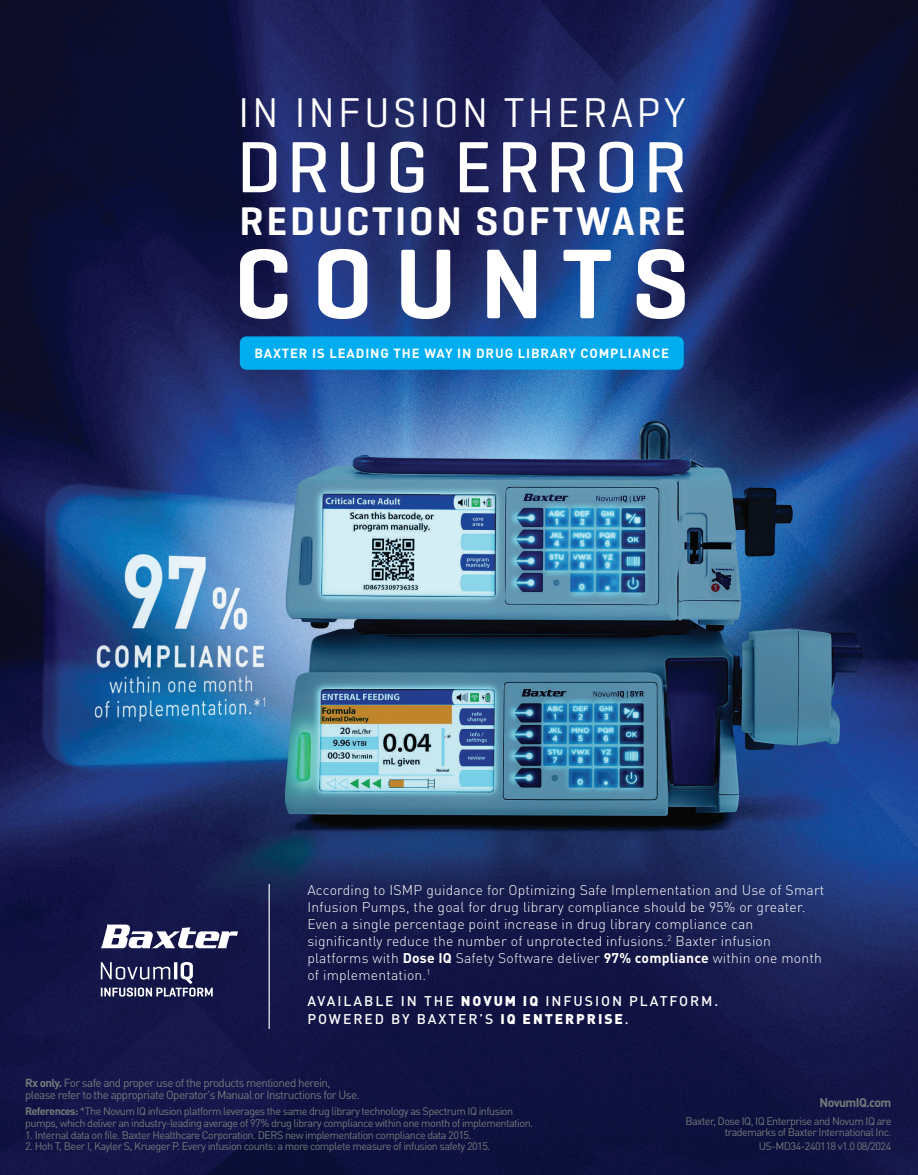
<style>
.page{position:relative;width:918px;height:1175px;background:#fff}
.page>*{position:absolute;margin:0;border:0;box-sizing:border-box;transform-origin:0 0}
.t1{font:600 100.65px "Geogrotesque";letter-spacing:.21em;color:#fff}
.t2{font:500 73.65px "Geogrotesque";letter-spacing:.07em;color:#fff}
.t3{font:42.3px "Geogrotesque";letter-spacing:.08em;color:#fff}
.t4{font:600 40.65px "Geogrotesque";letter-spacing:.07em;color:#fff}
.t5{font:300 13.95px/17.1px "DIN Pro";letter-spacing:.015em;color:#fff}
.t6{font:500 13.95px/18.6px "DIN Pro";letter-spacing:.14em;color:#fff}
.t7{font:700 13.2px "DIN Pro";letter-spacing:.065em;color:#fff}
.t8{font:700 12.45px "DIN Pro";letter-spacing:-.05em;color:#76787b}
.t9{font:11.55px/12.5px "DIN Pro";letter-spacing:-.05em;color:#76787b}
.t10{font:10.8px/11.6px "DIN Pro";letter-spacing:-.05em;color:#76787b}
.s1{font-weight:700}
.s2{font-weight:900}
</style>
<div class="page">
<img style="left:0;top:0;width:918px;height:1174px">
<svg style="left:101px;top:962px;width:112px;height:34px"></svg>
<svg style="left:101px;top:924px;width:137px;height:24px"></svg>
<hr style="left:269px;top:884px;width:1px;height:144px;background:#fff">
<div style="left:240px;top:336px;width:444px;height:34px;background:#00aeef;border-radius:7px"></div>
<h3 class="t3" style="left:239px;top:86px;width:449px">IN INFUSION THERAPY</h3>
<h2 class="t2" style="left:237px;top:121px;width:452px">DRUG ERROR</h2>
<h3 class="t4" style="left:240px;top:196px;width:447px">REDUCTION SOFTWARE</h3>
<h1 class="t1" style="left:234px;top:221px;width:457px">COUNTS</h1>
<p class="t7" style="left:254px;top:343px;width:416px">BAXTER IS LEADING THE WAY IN DRUG LIBRARY COMPLIANCE</p>
<p class="t5" style="left:307px;top:880px;width:519px">According to ISMP guidance for Optimizing Safe Implementation and Use of Smart Infusion Pumps, the goal for drug library compliance should be 95% or greater.<br>Even a single percentage point increase in drug library compliance can significantly reduce the number of unprotected infusions.<sup>2</sup> Baxter infusion platforms with <span class="s1">Dose IQ</span> Safety Software deliver <span class="s1">97% compliance</span> within one month of implementation.<sup>1</sup></p>
<p class="t6" style="left:307px;top:990px;width:413px">AVAILABLE IN THE <span class="s2">NOVUM IQ</span> INFUSION PLATFORM.<br>POWERED BY BAXTER’S <span class="s2">IQ ENTERPRISE</span>.</p>
<p class="t9" style="left:25px;top:1075px;width:336px"><span class="s1">Rx only.</span> For safe and proper use of the products mentioned herein, please refer to the appropriate Operator’s Manual or Instructions for Use.</p>
<p class="t10" style="left:25px;top:1105px;width:510px"><span class="s1">References:</span> *The Novum IQ infusion platform leverages the same drug library technology as Spectrum IQ infusion pumps, which deliver an industry-leading average of 97% drug library compliance within one month of implementation.</p>
<p class="t10" style="left:25px;top:1128px;width:448px">1. Internal data on file. Baxter Healthcare Corporation. DERS new implementation compliance data 2015.</p>
<p class="t10" style="left:25px;top:1139px;width:467px">2. Hoh T, Beer I, Kayler S, Krueger P. Every infusion counts: a more complete measure of infusion safety 2015.</p>
<p class="t8" style="left:820px;top:1092px;width:73px">NovumIQ.com</p>
<p class="t10" style="left:686px;top:1114px;width:207px;line-height:10.8px;text-align:right">Baxter, Dose IQ, IQ Enterprise and Novum IQ are trademarks of Baxter International Inc.</p>
<p class="t10" style="left:759px;top:1139px;width:134px">US-MD34-240118 v1.0 08/2024</p>
</div>
